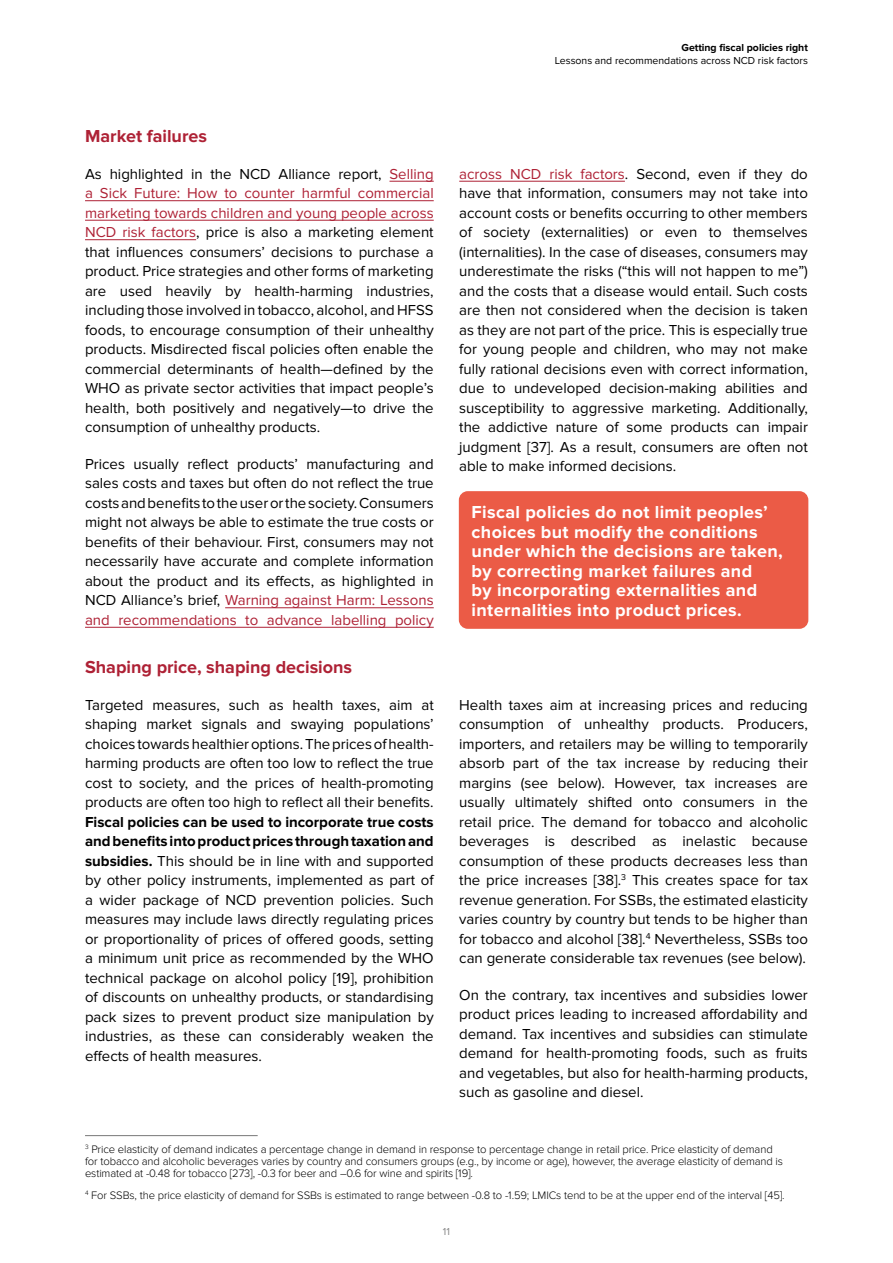
<style>
.page{position:relative;width:893px;height:1263px;background:#fff}
.page>*{position:absolute;margin:0;border:0;box-sizing:border-box;transform-origin:0 0}
.t1{font:700 18px/19.5px "Proxima Nova";letter-spacing:.02em;color:#fff}
.t2{font:700 18px "Proxima Nova";color:#ae2135}
.t3{font:15px/19.5px "Proxima Nova";color:#000;text-align:justify}
.t4{font:300 11.25px/12px "Proxima Nova";letter-spacing:-.01em;color:#000}
.t5{font:10.5px "Proxima Nova";color:#000}
.t6{font:700 10.5px "Proxima Nova";color:#000}
.t7{font:10.5px "Proxima Nova";color:#878787}
.s1{color:#ae2135}
.s2{font-weight:700}
</style>
<div class="page">
<hr style="left:389px;top:181px;width:45px;height:1px;background:#ae2135">
<hr style="left:85px;top:200px;width:349px;height:1px;background:#ae2135">
<hr style="left:85px;top:220px;width:349px;height:1px;background:#ae2135">
<hr style="left:85px;top:239px;width:111px;height:1px;background:#ae2135">
<hr style="left:225px;top:607px;width:209px;height:1px;background:#ae2135">
<hr style="left:85px;top:627px;width:349px;height:1px;background:#ae2135">
<hr style="left:459px;top:181px;width:166px;height:1px;background:#ae2135">
<hr style="left:85px;top:1135px;width:173px;height:1px;background:#878787">
<div style="left:459px;top:491px;width:349px;height:138px;background:#eb5b46;border-radius:9px"></div>
<p class="t6" style="left:681px;top:41px;width:128px">Getting fiscal policies right</p>
<p class="t5" style="left:555px;top:54px;width:255px">Lessons and recommendations across NCD risk factors</p>
<p class="t2" style="left:85px;top:125px;width:124px">Market failures</p>
<p class="t3" style="left:85px;top:164px;width:350px">As highlighted in the NCD Alliance report, <span class="s1">Selling a Sick Future: How to counter harmful commercial marketing towards children and young people across NCD risk factors</span>, price is also a marketing element that influences consumers’ decisions to purchase a product. Price strategies and other forms of marketing are used heavily by health-harming industries, including those involved in tobacco, alcohol, and HFSS foods, to encourage consumption of their unhealthy products. Misdirected fiscal policies often enable the commercial determinants of health—defined by the WHO as private sector activities that impact people’s health, both positively and negatively—to drive the consumption of unhealthy products.</p>
<p class="t3" style="left:85px;top:454px;width:350px">Prices usually reflect products’ manufacturing and sales costs and taxes but often do not reflect the true costs and benefits to the user or the society. Consumers might not always be able to estimate the true costs or benefits of their behaviour. First, consumers may not necessarily have accurate and complete information about the product and its effects, as highlighted in NCD Alliance’s brief, <span class="s1">Warning against Harm: Lessons and recommendations to advance labelling policy</span></p>
<p class="t2" style="left:85px;top:656px;width:269px">Shaping price, shaping decisions</p>
<p class="t3" style="left:85px;top:695px;width:350px">Targeted measures, such as health taxes, aim at shaping market signals and swaying populations’ choices towards healthier options. The prices of health&shy;harming products are often too low to reflect the true cost to society, and the prices of health-promoting products are often too high to reflect all their benefits.</p>
<p class="t3" style="left:85px;top:812px;width:350px"><span class="s2">Fiscal policies can be used to incorporate true costs and benefits into product prices through taxation and subsidies.</span> This should be in line with and supported by other policy instruments, implemented as part of a wider package of NCD prevention policies. Such measures may include laws directly regulating prices or proportionality of prices of offered goods, setting a minimum unit price as recommended by the WHO technical package on alcohol policy [19], prohibition of discounts on unhealthy products, or standardising pack sizes to prevent product size manipulation by industries, as these can considerably weaken the effects of health measures.</p>
<p class="t3" style="left:459px;top:164px;width:350px"><span class="s1">across NCD risk factors</span>. Second, even if they do have that information, consumers may not take into account costs or benefits occurring to other members of society (externalities) or even to themselves (internalities). In the case of diseases, consumers may underestimate the risks (“this will not happen to me”) and the costs that a disease would entail. Such costs are then not considered when the decision is taken as they are not part of the price. This is especially true for young people and children, who may not make fully rational decisions even with correct information, due to undeveloped decision-making abilities and susceptibility to aggressive marketing. Additionally, the addictive nature of some products can impair judgment [37]. As a result, consumers are often not able to make informed decisions.</p>
<p class="t1" style="left:472px;top:503px;width:313px">Fiscal policies do not limit peoples’ choices but modify the conditions under which the decisions are taken, by correcting market failures and<br>by incorporating externalities and internalities into product prices.</p>
<p class="t3" style="left:459px;top:695px;width:350px">Health taxes aim at increasing prices and reducing consumption of unhealthy products. Producers, importers, and retailers may be willing to temporarily absorb part of the tax increase by reducing their margins (see below). However, tax increases are usually ultimately shifted onto consumers in the retail price. The demand for tobacco and alcoholic beverages is described as inelastic because consumption of these products decreases less than the price increases [38].<sup>3</sup> This creates space for tax revenue generation. For SSBs, the estimated elasticity varies country by country but tends to be higher than for tobacco and alcohol [38].<sup>4</sup> Nevertheless, SSBs too can generate considerable tax revenues (see below).</p>
<p class="t3" style="left:459px;top:985px;width:350px">On the contrary, tax incentives and subsidies lower product prices leading to increased affordability and demand. Tax incentives and subsidies can stimulate demand for health-promoting foods, such as fruits and vegetables, but also for health-harming products, such as gasoline and diesel.</p>
<p class="t4" style="left:85px;top:1143px;width:699px"><sup>3</sup> Price elasticity of demand indicates a percentage change in demand in response to percentage change in retail price. Price elasticity of demand for tobacco and alcoholic beverages varies by country and consumers groups (e.g., by income or age), however, the average elasticity of demand is estimated at -0.48 for tobacco [273], -0.3 for beer and –0.6 for wine and spirits [19].</p>
<p class="t4" style="left:85px;top:1189px;width:701px"><sup>4</sup> For SSBs, the price elasticity of demand for SSBs is estimated to range between -0.8 to -1.59; LMICs tend to be at the upper end of the interval [45].</p>
<p class="t7" style="left:443px;top:1226px;width:9px">11</p>
</div>
